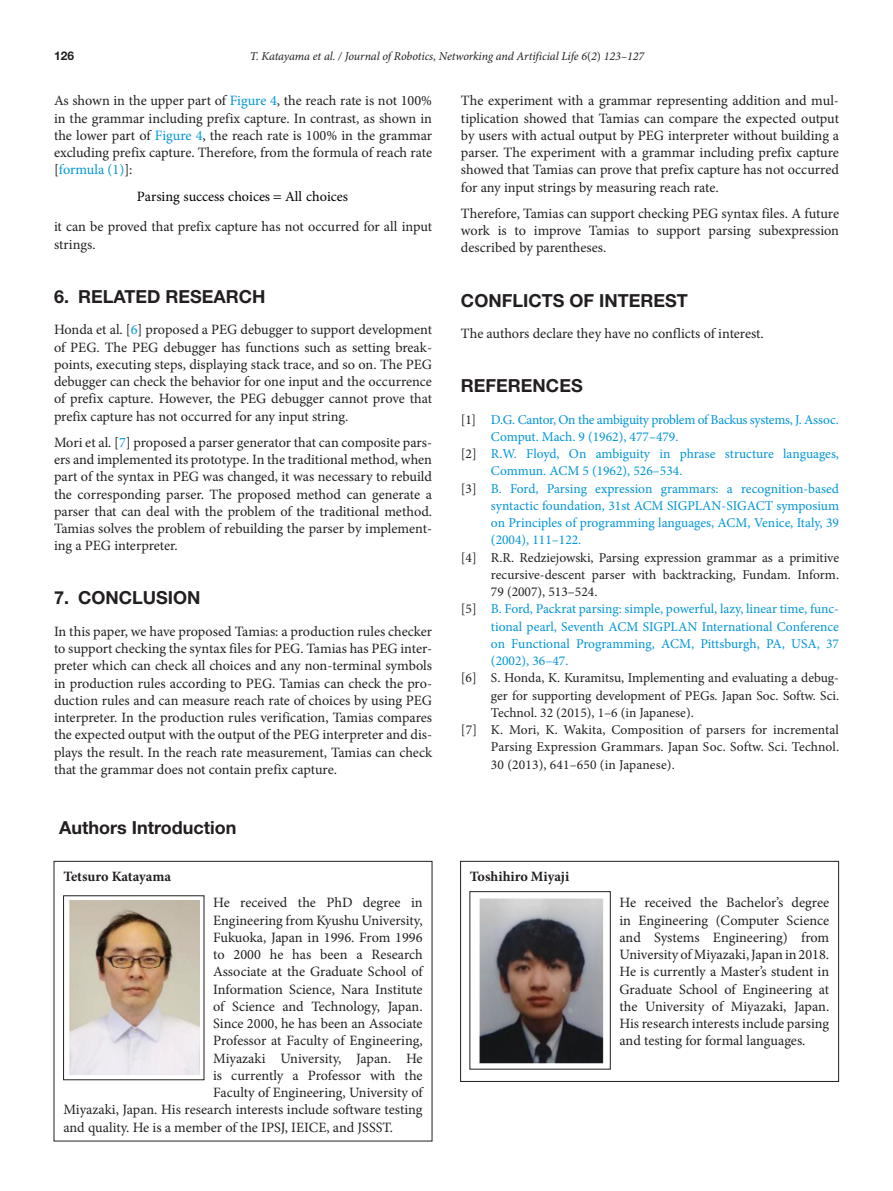
<style>
.page{position:relative;width:893px;height:1191px;background:#fff}
.page>*{position:absolute;margin:0;border:0;box-sizing:border-box;transform-origin:0 0}
.head-1{font:700 18px "Helvetica Neue LT Std";color:#231f20}
.head-2{font:700 18px "Helvetica Neue LT Std";color:#231f20}
.para-2{font:14.25px/17.2px "Minion Pro";letter-spacing:-.005em;color:#231f20;text-align:justify}
.para-1{font:14.25px/17.2px "Minion Pro";letter-spacing:-.005em;color:#231f20;text-align:justify}
.t1{font:14.25px "Minion Pro";color:#000}
.para-1-2{font:700 14.25px "Minion Pro";color:#231f20}
.Ref_text{font:13.5px/17.2px "Minion Pro";color:#0095d5;text-align:justify}
.Ref_text-2{font:13.5px/17.2px "Minion Pro";color:#231f20;text-align:justify}
.Ref_text-3{font:13.5px/17.2px "Minion Pro";letter-spacing:-.02em;color:#0095d5}
.t2{font:italic 12px "Minion Pro";letter-spacing:-.01em;color:#231f20}
.t3{font:700 12px "Helvetica Neue LT Std";color:#231f20}
.s1{font-style:normal}
.s2{color:#0095d5}
.s3{color:#231f20}
</style>
<div class="page">
<img style="left:69px;top:900px;width:130px;height:175px">
<div style="left:460px;top:861px;width:379px;height:220px;border:1px solid #231f20"></div>
<img style="left:479px;top:898px;width:125px;height:166px">
<p class="t3" style="left:54px;top:49px;width:22px">126</p>
<p class="t2" style="left:250px;top:48px;width:396px">T. Katayama et al. / Journal of Robotics, Networking and Artificial Life 6<span class="s1">(</span>2<span class="s1">)</span> 123–127</p>
<p class="para-2" style="left:54px;top:92px;width:380px">As shown in the upper part of <span class="s2">Figure 4</span>, the reach rate is not 100% in the grammar including prefix capture. In contrast, as shown in the lower part of <span class="s2">Figure 4</span>, the reach rate is 100% in the grammar excluding prefix capture. Therefore, from the formula of reach rate [<span class="s2">formula (1)</span>]:</p>
<p class="t1" style="left:137px;top:187px;width:213px">Parsing success choices All choices</p>
<p class="para-2" style="left:54px;top:218px;width:380px">it can be proved that prefix capture has not occurred for all input strings.</p>
<p class="head-1" style="left:54px;top:285px;width:213px">6. RELATED RESEARCH</p>
<p class="para-1" style="left:54px;top:321px;width:380px">Honda et al. [<span class="s2">6</span>] proposed a PEG debugger to support development of PEG. The PEG debugger has functions such as setting break&shy;points, executing steps, displaying stack trace, and so on. The PEG debugger can check the behavior for one input and the occurrence of prefix capture. However, the PEG debugger cannot prove that prefix capture has not occurred for any input string.</p>
<p class="para-2" style="left:54px;top:434px;width:380px">Mori et al. [<span class="s2">7</span>] proposed a parser generator that can composite pars&shy;ers and implemented its prototype. In the traditional method, when part of the syntax in PEG was changed, it was necessary to rebuild the corresponding parser. The proposed method can generate a parser that can deal with the problem of the traditional method.<br>Tamias solves the problem of rebuilding the parser by implement&shy;ing a PEG interpreter.</p>
<p class="head-1" style="left:54px;top:587px;width:148px">7. CONCLUSION</p>
<p class="para-1" style="left:54px;top:623px;width:380px">In this paper, we have proposed Tamias: a production rules checker to support checking the syntax files for PEG. Tamias has PEG inter&shy;preter which can check all choices and any non-terminal symbols in production rules according to PEG. Tamias can check the pro&shy;duction rules and can measure reach rate of choices by using PEG interpreter. In the production rules verification, Tamias compares the expected output with the output of the PEG interpreter and dis&shy;plays the result. In the reach rate measurement, Tamias can check that the grammar does not contain prefix capture.</p>
<p class="para-2" style="left:461px;top:92px;width:380px">The experiment with a grammar representing addition and mul&shy;tiplication showed that Tamias can compare the expected output by users with actual output by PEG interpreter without building a parser. The experiment with a grammar including prefix capture showed that Tamias can prove that prefix capture has not occurred for any input strings by measuring reach rate.</p>
<p class="para-2" style="left:461px;top:205px;width:380px">Therefore, Tamias can support checking PEG syntax files. A future work is to improve Tamias to support parsing subexpression described by parentheses.</p>
<p class="head-1" style="left:461px;top:289px;width:228px">CONFLICTS OF INTEREST</p>
<p class="para-1" style="left:461px;top:325px;width:304px">The authors declare they have no conflicts of interest.</p>
<p class="head-1" style="left:461px;top:374px;width:123px">REFERENCES</p>
<p class="Ref_text-3" style="left:491px;top:411px;width:350px;text-indent:-30px"><span class="s3">[1]</span> D.G. Cantor, On the ambiguity problem of Backus systems, J. Assoc.<br>Comput. Mach. 9 (1962), 477–479.</p>
<p class="Ref_text" style="left:491px;top:445px;width:350px;text-indent:-30px"><span class="s3">[2]</span> R.W. Floyd, On ambiguity in phrase structure languages,<br>Commun. ACM 5 (1962), 526–534.</p>
<p class="Ref_text" style="left:491px;top:480px;width:350px;text-indent:-30px"><span class="s3">[3]</span> B. Ford, Parsing expression grammars: a recognition-based syntactic foundation, 31st ACM SIGPLAN-SIGACT symposium on Principles of programming languages, ACM, Venice, Italy, 39 (2004), 111–122.</p>
<p class="Ref_text-2" style="left:491px;top:549px;width:350px;text-indent:-30px">[4] R.R. Redziejowski, Parsing expression grammar as a primitive recursive-descent parser with backtracking, Fundam. Inform.<br>79 (2007), 513–524.</p>
<p class="Ref_text" style="left:491px;top:600px;width:350px;text-indent:-30px"><span class="s3">[5]</span> B. Ford, Packrat parsing: simple, powerful, lazy, linear time, func&shy;tional pearl, Seventh ACM SIGPLAN International Conference on Functional Programming, ACM, Pittsburgh, PA, USA, 37 (2002), 36–47.</p>
<p class="Ref_text-2" style="left:491px;top:669px;width:350px;text-indent:-30px">[6] S. Honda, K. Kuramitsu, Implementing and evaluating a debug&shy;ger for supporting development of PEGs. Japan Soc. Softw. Sci.<br>Technol. 32 (2015), 1–6 (in Japanese).</p>
<p class="Ref_text-2" style="left:491px;top:721px;width:350px;text-indent:-30px">[7] K. Mori, K. Wakita, Composition of parsers for incremental Parsing Expression Grammars. Japan Soc. Softw. Sci. Technol.<br>30 (2013), 641–650 (in Japanese).</p>
<p class="head-2" style="left:59px;top:816px;width:179px">Authors Introduction</p>
<p class="para-1-2" style="left:63px;top:866px;width:109px">Tetsuro Katayama</p>
<p class="para-2" style="left:213px;top:894px;width:211px">He received the PhD degree in</p>
<p class="para-2" style="left:213px;top:911px;width:211px">Engineering from Kyushu University,</p>
<p class="para-2" style="left:213px;top:928px;width:211px">Fukuoka, Japan in 1996. From 1996</p>
<p class="para-2" style="left:213px;top:946px;width:211px">to 2000 he has been a Research</p>
<p class="para-2" style="left:213px;top:963px;width:211px">Associate at the Graduate School of</p>
<p class="para-2" style="left:213px;top:980px;width:211px">Information Science, Nara Institute</p>
<p class="para-2" style="left:213px;top:997px;width:211px">of Science and Technology, Japan.</p>
<p class="para-2" style="left:213px;top:1015px;width:211px">Since 2000, he has been an Associate</p>
<p class="para-2" style="left:213px;top:1032px;width:211px">Professor at Faculty of Engineering,</p>
<p class="para-2" style="left:213px;top:1049px;width:211px">Miyazaki University, Japan. He</p>
<p class="para-2" style="left:213px;top:1066px;width:211px">is currently a Professor with the</p>
<p class="para-2" style="left:213px;top:1084px;width:211px">Faculty of Engineering, University of</p>
<p class="para-2" style="left:63px;top:1101px;width:361px">Miyazaki, Japan. His research interests include software testing</p>
<p class="para-2" style="left:63px;top:1118px;width:331px">and quality. He is a member of the IPSJ, IEICE, and JSSST.</p>
<p class="para-1-2" style="left:470px;top:866px;width:101px">Toshihiro Miyaji</p>
<p class="para-2" style="left:619px;top:894px;width:211px">He received the Bachelor’s degree in Engineering (Computer Science and Systems Engineering) from University of Miyazaki, Japan in 2018.<br>He is currently a Master’s student in Graduate School of Engineering at the University of Miyazaki, Japan.<br>His research interests include parsing and testing for formal languages.</p>
</div>
